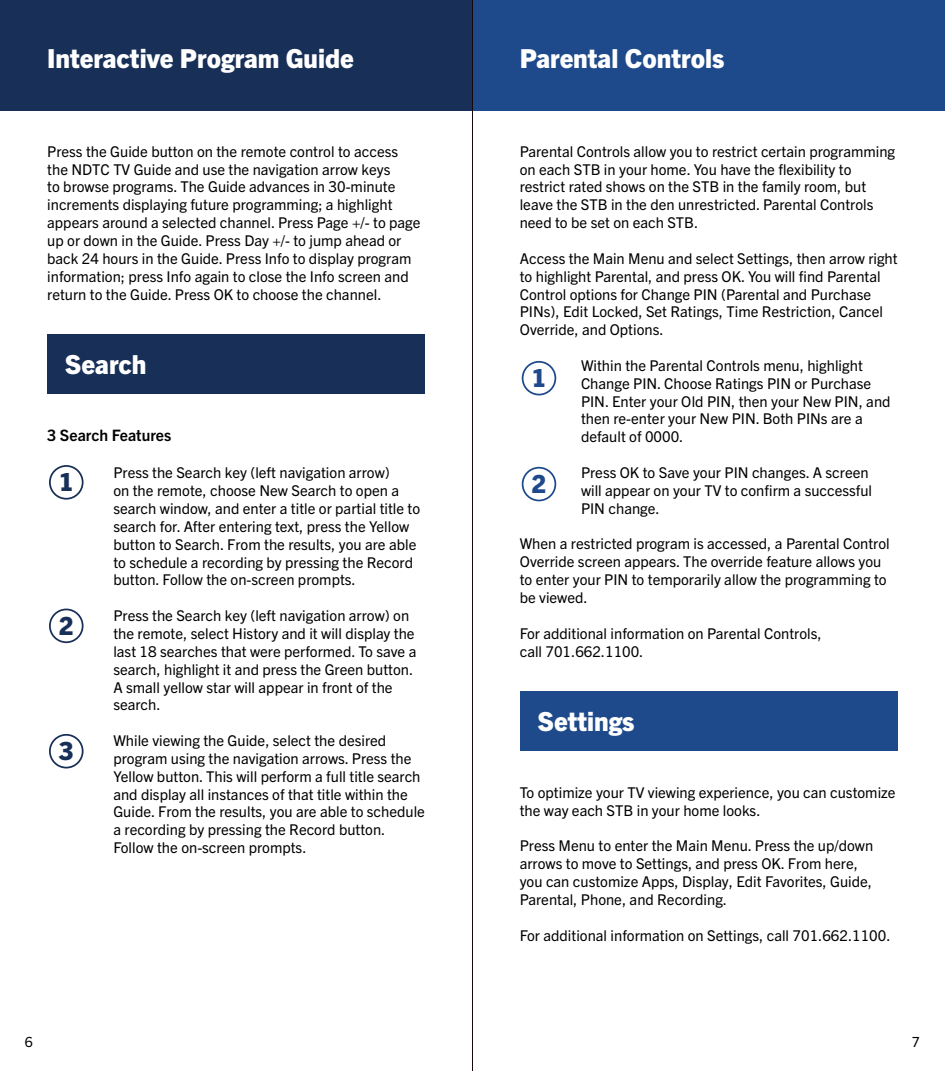
<style>
.page{position:relative;width:945px;height:1071px;background:#fff}
.page>*{position:absolute;margin:0;border:0;box-sizing:border-box;transform-origin:0 0}
.t1{font:800 26.25px "Trade Gothic Next LT Pro";color:#fff}
.t2{font:800 25.03px "Trade Gothic Next LT Pro";color:#182f57}
.t3{font:800 25.03px "Trade Gothic Next LT Pro";color:#1e4a8b}
.t4{font:700 15.75px "Trade Gothic Next LT Pro";color:#000}
.t5{font:14.88px/17.8px "Trade Gothic Next LT Pro";color:#000}
.t6{font:14px "Trade Gothic Next LT Pro";color:#000}
</style>
<div class="page">
<div style="left:0;top:0;width:472px;height:110px;background:#182f57"></div>
<div style="left:472px;top:0;width:473px;height:110px;background:#1e4a8b"></div>
<div style="left:47px;top:335px;width:378px;height:59px;background:#182f57"></div>
<div style="left:520px;top:691px;width:378px;height:60px;background:#1e4a8b"></div>
<div style="left:49px;top:465px;width:35px;height:35px;border:2px solid #182f57;border-radius:50%"></div>
<div style="left:522px;top:361px;width:34px;height:34px;border:2px solid #1e4a8b;border-radius:50%"></div>
<div style="left:49px;top:609px;width:35px;height:34px;border:2px solid #182f57;border-radius:50%"></div>
<div style="left:522px;top:467px;width:34px;height:34px;border:2px solid #1e4a8b;border-radius:50%"></div>
<div style="left:49px;top:734px;width:35px;height:34px;border:2px solid #182f57;border-radius:50%"></div>
<hr style="left:472px;top:0;width:1px;height:1071px;background:#fff">
<h1 class="t1" style="left:47px;top:40px;width:308px">Interactive Program Guide</h1>
<h1 class="t1" style="left:520px;top:40px;width:206px">Parental Controls</h1>
<p class="t5" style="left:47px;top:141px;width:375px">Press the Guide button on the remote control to access the NDTC TV Guide and use the navigation arrow keys<br>to browse programs. The Guide advances in 30-minute increments displaying future programming; a highlight appears around a selected channel. Press Page +/- to page up or down in the Guide. Press Day +/- to jump ahead or back 24 hours in the Guide. Press Info to display program information; press Info again to close the Info screen and return to the Guide. Press OK to choose the channel.</p>
<h1 class="t1" style="left:65px;top:346px;width:83px">Search</h1>
<p class="t4" style="left:47px;top:425px;width:126px">3 Search Features</p>
<h2 class="t2" style="left:59px;top:465px;width:16px">1</h2>
<p class="t5" style="left:113px;top:463px;width:308px">Press the Search key (left navigation arrow)<br>on the remote, choose New Search to open a search window, and enter a title or partial title to search for. After entering text, press the Yellow button to Search. From the results, you are able to schedule a recording by pressing the Record button. Follow the on-screen prompts.</p>
<p class="t5" style="left:113px;top:606px;width:305px">Press the Search key (left navigation arrow) on the remote, select History and it will display the last 18 searches that were performed. To save a search, highlight it and press the Green button.<br>A small yellow star will appear in front of the search.</p>
<p class="t5" style="left:113px;top:731px;width:313px">While viewing the Guide, select the desired program using the navigation arrows. Press the Yellow button. This will perform a full title search and display all instances of that title within the Guide. From the results, you are able to schedule a recording by pressing the Record button.<br>Follow the on-screen prompts.</p>
<h2 class="t2" style="left:59px;top:608px;width:16px">2</h2>
<h2 class="t2" style="left:59px;top:734px;width:16px">3</h2>
<p class="t5" style="left:520px;top:141px;width:377px">Parental Controls allow you to restrict certain programming on each STB in your home. You have the flexibility to restrict rated shows on the STB in the family room, but leave the STB in the den unrestricted. Parental Controls need to be set on each STB.</p>
<p class="t5" style="left:520px;top:249px;width:380px">Access the Main Menu and select Settings, then arrow right to highlight Parental, and press OK. You will find Parental Control options for Change PIN (Parental and Purchase PINs), Edit Locked, Set Ratings, Time Restriction, Cancel Override, and Options.</p>
<p class="t5" style="left:581px;top:356px;width:311px">Within the Parental Controls menu, highlight Change PIN. Choose Ratings PIN or Purchase PIN. Enter your Old PIN, then your New PIN, and then re-enter your New PIN. Both PINs are a default of 0000.</p>
<p class="t5" style="left:581px;top:463px;width:293px">Press OK to Save your PIN changes. A screen will appear on your TV to confirm a successful<br>PIN change.</p>
<p class="t5" style="left:520px;top:534px;width:371px">When a restricted program is accessed, a Parental Control Override screen appears. The override feature allows you to enter your PIN to temporarily allow the programming to be viewed.</p>
<p class="t5" style="left:520px;top:623px;width:303px">For additional information on Parental Controls, call 701.662.1100.</p>
<h2 class="t3" style="left:532px;top:361px;width:16px">1</h2>
<h2 class="t3" style="left:532px;top:467px;width:16px">2</h2>
<h1 class="t1" style="left:537px;top:704px;width:99px">Settings</h1>
<p class="t5" style="left:520px;top:782px;width:377px">To optimize your TV viewing experience, you can customize the way each STB in your home looks.</p>
<p class="t5" style="left:520px;top:836px;width:355px">Press Menu to enter the Main Menu. Press the up/down arrows to move to Settings, and press OK. From here, you can customize Apps, Display, Edit Favorites, Guide, Parental, Phone, and Recording.</p>
<p class="t5" style="left:520px;top:925px;width:372px">For additional information on Settings, call 701.662.1100.</p>
<p class="t6" style="left:25px;top:1033px;width:10px">6</p>
<p class="t6" style="left:912px;top:1033px;width:10px">7</p>
</div>
